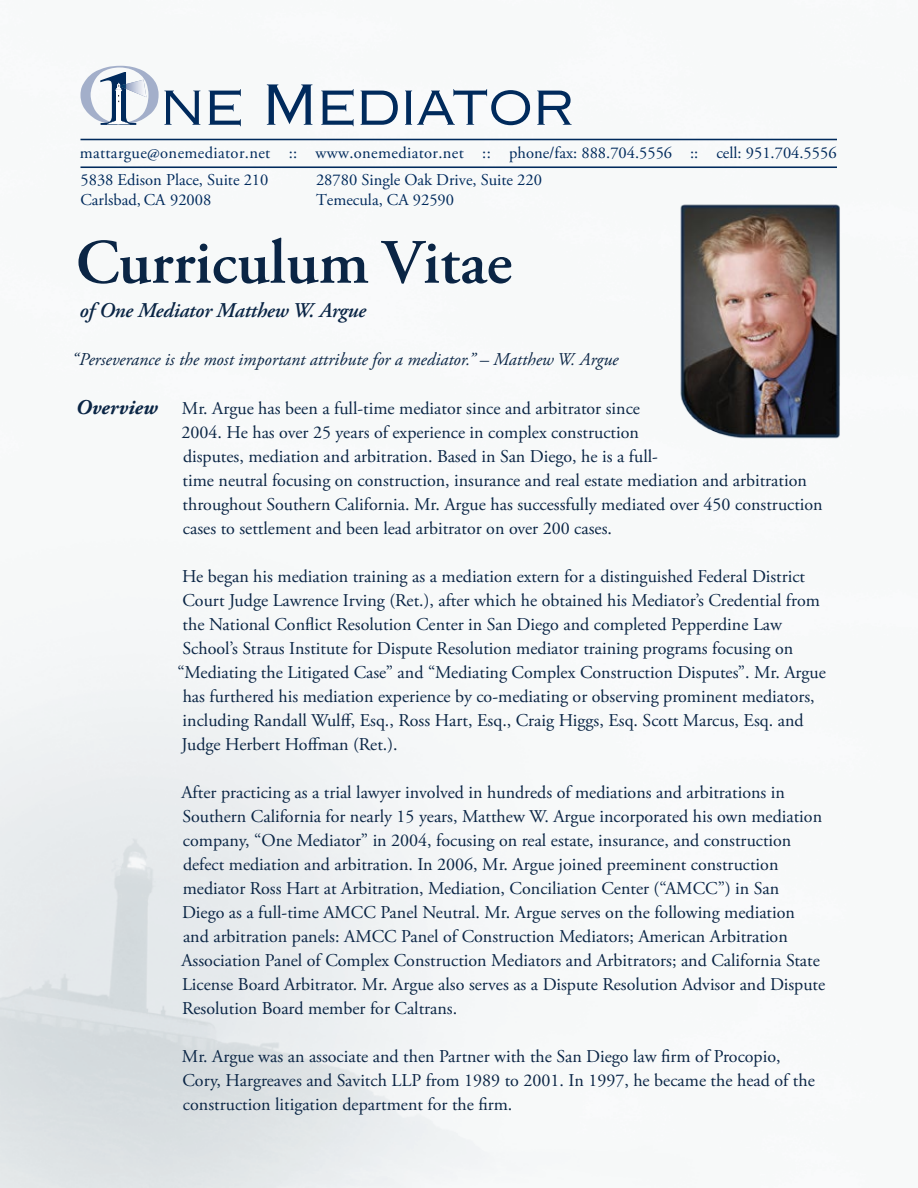
<style>
.page{position:relative;width:918px;height:1188px;background:#fff}
.page>*{position:absolute;margin:0;border:0;box-sizing:border-box;transform-origin:0 0}
.t1{font:600 63px "Adobe Garamond Pro";color:#0a2545}
.t2{font:italic 600 21px "Adobe Garamond Pro";letter-spacing:-.01em;color:#0a2545}
.t3{font:italic 700 21px "Adobe Garamond Pro";color:#0a2545}
.t4{font:18px/24px "Adobe Garamond Pro";color:#0a2545}
.t5{font:italic 18px "Adobe Garamond Pro";color:#0a2545}
.t6{font:16.5px "Adobe Garamond Pro";letter-spacing:.02em;color:#002a5c}
.t7{font:16.5px/19.8px "Adobe Garamond Pro";color:#002a5c}
</style>
<div class="page">
<hr style="left:80px;top:139px;width:757px;height:1px;background:#002a5c">
<hr style="left:80px;top:166px;width:757px;height:2px;background:#002a5c">
<svg style="left:80px;top:66px;width:120px;height:59px"></svg>
<svg style="left:209px;top:89px;width:32px;height:37px"></svg>
<svg style="left:267px;top:84px;width:45px;height:41px"></svg>
<svg style="left:321px;top:89px;width:33px;height:37px"></svg>
<svg style="left:361px;top:91px;width:37px;height:34px"></svg>
<svg style="left:405px;top:89px;width:125px;height:36px"></svg>
<svg style="left:537px;top:91px;width:35px;height:34px"></svg>
<img style="left:677px;top:201px;width:165px;height:243px">
<p class="t6" style="left:80px;top:143px;width:758px">mattargue@onemediator.net :: www.onemediator.net :: phone/fax: 888.704.5556 :: cell: 951.704.5556</p>
<p class="t7" style="left:81px;top:171px;width:189px">5838 Edison Place, Suite 210<br>Carlsbad, CA 92008</p>
<p class="t7" style="left:316px;top:171px;width:228px">28780 Single Oak Drive, Suite 220<br>Temecula, CA 92590</p>
<h1 class="t1" style="left:76px;top:226px;width:438px">Curriculum Vitae</h1>
<p class="t2" style="left:79px;top:298px;width:288px">of One Mediator Matthew W. Argue</p>
<p class="t5" style="left:72px;top:349px;width:548px">“Perseverance is the most important attribute for a mediator.” – Matthew W. Argue</p>
<p class="t3" style="left:76px;top:395px;width:83px">Overview</p>
<p class="t4" style="left:182px;top:397px;width:643px">Mr. Argue has been a full-time mediator since and arbitrator since<br>2004. He has over 25 years of experience in complex construction<br>disputes, mediation and arbitration. Based in San Diego, he is a full-<br>time neutral focusing on construction, insurance and real estate mediation and arbitration throughout Southern California. Mr. Argue has successfully mediated over 450 construction cases to settlement and been lead arbitrator on over 200 cases.</p>
<p class="t4" style="left:177px;top:565px;width:650px">He began his mediation training as a mediation extern for a distinguished Federal District Court Judge Lawrence Irving (Ret.), after which he obtained his Mediator’s Credential from the National Conflict Resolution Center in San Diego and completed Pepperdine Law School’s Straus Institute for Dispute Resolution mediator training programs focusing on “Mediating the Litigated Case” and “Mediating Complex Construction Disputes”. Mr. Argue has furthered his mediation experience by co-mediating or observing prominent mediators, including Randall Wulff, Esq., Ross Hart, Esq., Craig Higgs, Esq. Scott Marcus, Esq. and Judge Herbert Hoffman (Ret.).</p>
<p class="t4" style="left:181px;top:781px;width:645px">After practicing as a trial lawyer involved in hundreds of mediations and arbitrations in Southern California for nearly 15 years, Matthew W. Argue incorporated his own mediation company, “One Mediator” in 2004, focusing on real estate, insurance, and construction defect mediation and arbitration. In 2006, Mr. Argue joined preeminent construction mediator Ross Hart at Arbitration, Mediation, Conciliation Center (“AMCC”) in San<br>Diego as a full-time AMCC Panel Neutral. Mr. Argue serves on the following mediation<br>and arbitration panels: AMCC Panel of Construction Mediators; American Arbitration Association Panel of Complex Construction Mediators and Arbitrators; and California State License Board Arbitrator. Mr. Argue also serves as a Dispute Resolution Advisor and Dispute Resolution Board member for Caltrans.</p>
<p class="t4" style="left:182px;top:1045px;width:634px">Mr. Argue was an associate and then Partner with the San Diego law firm of Procopio,<br>Cory, Hargreaves and Savitch LLP from 1989 to 2001. In 1997, he became the head of the construction litigation department for the firm.</p>
</div>
